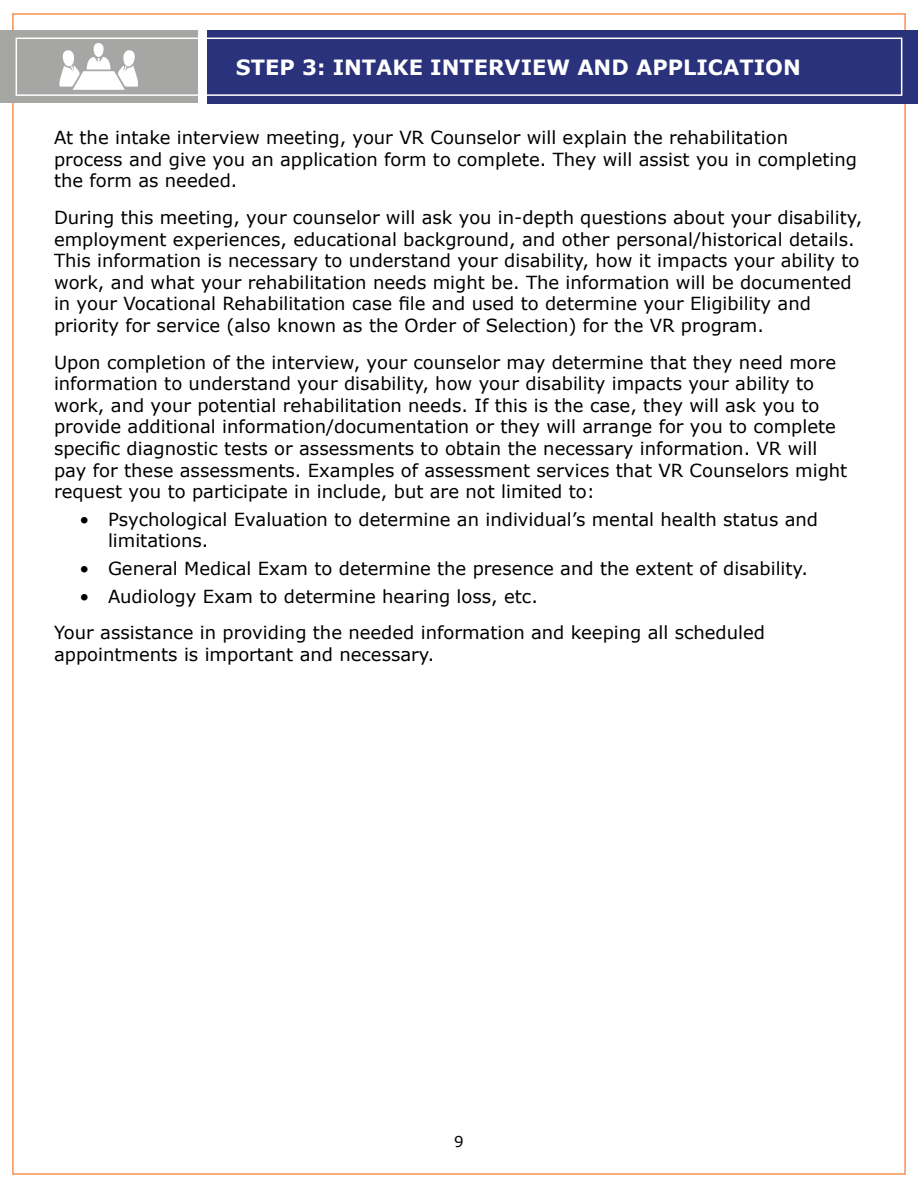
<style>
.page{position:relative;width:918px;height:1188px;background:#fff}
.page>*{position:absolute;margin:0;border:0;box-sizing:border-box;transform-origin:0 0}
.t1{font:700 21px "Verdana";color:#fff}
.t2{font:18px/21.6px "Verdana";color:#000}
.t3{font:15px "Verdana";color:#000}
</style>
<div class="page">
<div style="left:0;top:30px;width:198px;height:73px;background:#a6a6a5"></div>
<div style="left:207px;top:30px;width:711px;height:73px;background:#29327b"></div>
<div style="left:16px;top:38px;width:886px;height:58px;border:2px solid #fff"></div>
<svg style="left:59px;top:43px;width:80px;height:47px"></svg>
<p class="t1" style="left:236px;top:52px;width:566px">STEP 3: INTAKE INTERVIEW AND APPLICATION</p>
<p class="t2" style="left:54px;top:127px;width:805px">At the intake interview meeting, your VR Counselor will explain the rehabilitation process and give you an application form to complete. They will assist you in completing the form as needed.</p>
<p class="t2" style="left:54px;top:206px;width:810px">During this meeting, your counselor will ask you in-depth questions about your disability, employment experiences, educational background, and other personal/historical details.<br>This information is necessary to understand your disability, how it impacts your ability to work, and what your rehabilitation needs might be. The information will be documented in your Vocational Rehabilitation case file and used to determine your Eligibility and priority for service (also known as the Order of Selection) for the VR program.</p>
<p class="t2" style="left:54px;top:351px;width:795px">Upon completion of the interview, your counselor may determine that they need more information to understand your disability, how your disability impacts your ability to work, and your potential rehabilitation needs. If this is the case, they will ask you to provide additional information/documentation or they will arrange for you to complete specific diagnostic tests or assessments to obtain the necessary information. VR will pay for these assessments. Examples of assessment services that VR Counselors might request you to participate in include, but are not limited to:</p>
<p class="t2" style="left:108px;top:508px;width:712px;text-indent:-28px">• Psychological Evaluation to determine an individual’s mental health status and limitations.</p>
<p class="t2" style="left:80px;top:557px;width:730px">• General Medical Exam to determine the presence and the extent of disability.</p>
<p class="t2" style="left:54px;top:577px;width:713px;line-height:36.6px;text-indent:26px">• Audiology Exam to determine hearing loss, etc.<br>Your assistance in providing the needed information and keeping all scheduled</p>
<p class="t2" style="left:54px;top:643px;width:382px">appointments is important and necessary.</p>
<p class="t3" style="left:454px;top:1131px;width:11px">9</p>
</div>
